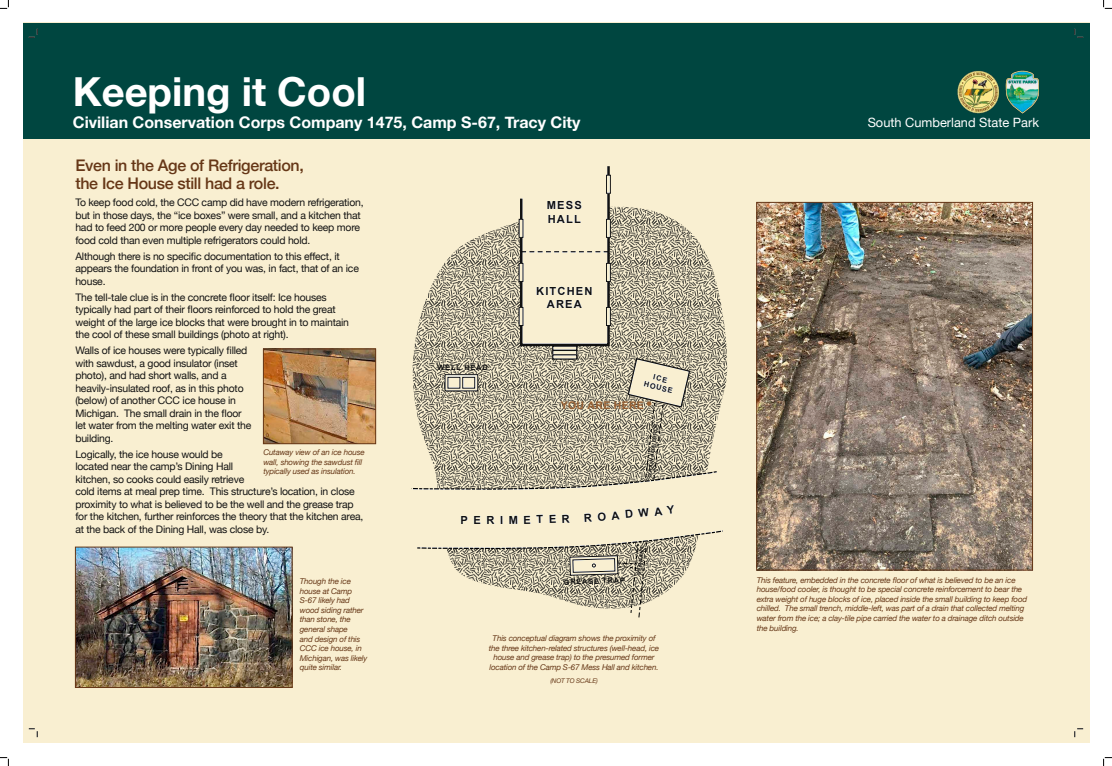
<style>
.page{position:relative;width:1112px;height:766px;background:#fff}
.page>*{position:absolute;margin:0;border:0;box-sizing:border-box;transform-origin:0 0}
.t1{font:700 40px "Helvetica Neue";color:#fff}
.t2{font:700 16px "Helvetica Neue";color:#fff}
.t3{font:500 16px/17.6px "Helvetica Neue";letter-spacing:-.02em;color:#663717}
.t4{font:12.8px "Helvetica Neue";color:#fff}
.t5{font:700 11.16px/13.4px "Arial";letter-spacing:.1em;color:#111}
.t6{font:700 10.56px "Arial";letter-spacing:.025em;color:#996133}
.t7{font:10.4px/12.5px "Helvetica Neue";letter-spacing:-.02em;color:#121212}
.t8{font:italic 8px/9.6px "Helvetica Neue";letter-spacing:-.02em;color:#663717}
.t9{font:700 7.44px/8.9px "Arial";letter-spacing:.1em;color:#111;text-align:center}
.t10{font:italic 6.4px "Helvetica Neue";letter-spacing:-.02em;color:#663717}
.t11{font:700 4.96px "Arial";color:#111}
.s1{font-size:15.52px}
</style>
<div class="page">
<div style="left:23px;top:23px;width:1066px;height:720px;background:#f9efd1"></div>
<div style="left:23px;top:23px;width:1066px;height:115px;background:#004640"></div>
<img style="left:758px;top:204px;width:272px;height:364px">
<div style="left:756px;top:202px;width:276px;height:368px;border:1px solid #663717"></div>
<img style="left:265px;top:351px;width:109px;height:91px">
<div style="left:263px;top:349px;width:113px;height:95px;border:1px solid #663717"></div>
<img style="left:77px;top:549px;width:213px;height:136px">
<div style="left:75px;top:547px;width:217px;height:140px;border:1px solid #663717"></div>
<svg style="left:413px;top:207px;width:314px;height:150px"></svg>
<hr style="left:552px;top:346px;width:24px;height:4px;background:#f9efd1">
<div style="left:552px;top:345px;width:25px;height:6px;border:1px solid #111"></div>
<div style="left:552px;top:350px;width:24px;height:5px;background:#f9efd1"></div>
<div style="left:552px;top:350px;width:25px;height:5px;border:1px solid #111"></div>
<hr style="left:552px;top:355px;width:24px;height:4px;background:#f9efd1">
<div style="left:552px;top:354px;width:25px;height:6px;border:1px solid #111"></div>
<svg style="left:518px;top:166px;width:93px;height:181px"></svg>
<div style="left:606px;top:263px;width:4px;height:19px;border:1px solid #111"></div>
<div style="left:606px;top:307px;width:4px;height:19px;border:1px solid #111"></div>
<div style="left:606px;top:219px;width:4px;height:19px;border:1px solid #111"></div>
<div style="left:606px;top:175px;width:4px;height:18px;border:1px solid #111"></div>
<svg style="left:29px;top:29px;width:9px;height:9px"></svg>
<svg style="left:29px;top:728px;width:9px;height:9px"></svg>
<svg style="left:1074px;top:29px;width:8px;height:9px"></svg>
<svg style="left:1074px;top:728px;width:8px;height:9px"></svg>
<svg style="left:0;top:0;width:9px;height:9px"></svg>
<svg style="left:0;top:757px;width:9px;height:9px"></svg>
<svg style="left:1103px;top:0;width:8px;height:9px"></svg>
<svg style="left:1103px;top:757px;width:8px;height:9px"></svg>
<svg style="left:411px;top:357px;width:317px;height:261px"></svg>
<h1 class="t1" style="left:73px;top:59px;width:147px">Subject</h1>
<h1 class="t1" style="left:73px;top:60px;width:295px">Keeping it Cool</h1>
<h2 class="t2" style="left:73px;top:109px;width:509px">Civilian Conservation Corps Company 1475, Camp S-67, Tracy City</h2>
<p class="t4" style="left:867px;top:113px;width:173px">South Cumberland State Park</p>
<h2 class="t3" style="left:75px;top:155px;width:230px">Even in the Age of Refrigeration, the Ice House still had a role.</h2>
<h2 class="t2" style="left:412px;top:109px;width:162px">“Camp Alvin C. York”</h2>
<p class="t7" style="left:75px;top:197px;width:289px">To keep food cold, the CCC camp did have modern refrigeration, but in those days, the “ice boxes” were small, and a kitchen that had to feed 200 or more people every day needed to keep more food cold than even multiple refrigerators could hold.</p>
<p class="t7" style="left:75px;top:250px;width:285px">Although there is no specific documentation to this effect, it appears the foundation in front of you was, in fact, that of an ice house.</p>
<p class="t7" style="left:75px;top:291px;width:275px">The tell-tale clue is in the concrete floor itself: Ice houses typically had part of their floors reinforced to hold the great weight of the large ice blocks that were brought in to maintain the cool of these small buildings (photo at right).</p>
<p class="t7" style="left:75px;top:345px;width:177px">Walls of ice houses were typically filled with sawdust, a good insulator (inset photo), and had short walls, and a heavily-insulated roof, as in this photo (below) of another CCC ice house in Michigan. The small drain in the floor let water from the melting water exit the building.</p>
<p class="t7" style="left:75px;top:448px;width:289px">Logically, the ice house would be<br>located near the camp’s Dining Hall<br>kitchen, so cooks could easily retrieve<br>cold items at meal prep time. This structure’s location, in close proximity to what is believed to be the well and the grease trap for the kitchen, further reinforces the theory that the kitchen area, at the back of the Dining Hall, was close by.</p>
<p class="t8" style="left:263px;top:448px;width:103px">Cutaway view of an ice house wall, showing the sawdust fill typically used as insulation.</p>
<p class="t8" style="left:300px;top:576px;width:69px">Though the ice house at Camp<br>S-67 likely had wood siding rather than stone, the general shape<br>and design of this<br>CCC ice house, in<br>Michigan, was likely quite similar.</p>
<p class="t5" style="left:546px;top:199px;width:36px">MESS<br>HALL</p>
<p class="t9" style="left:437px;top:363px;width:52px">WELL HEAD</p>
<p class="t5" style="left:460px;top:514px;width:36px">PER</p>
<p class="t5" style="left:536px;top:284px;width:58px;text-align:center">KITCHEN<br>AREA</p>
<p class="t9" style="left:646px;top:371px;width:31px;rotate:13deg">ICE<br>HOUSE</p>
<p class="t11" style="left:646px;top:476px;width:54px;rotate:-83deg">DRAINAGE DITCH</p>
<p class="t6" style="left:560px;top:398px;width:93px">YOU ARE HERE <span class="s1">•</span></p>
<p class="t9" style="left:563px;top:578px;width:63px;rotate:-2deg">GREASE TRAP</p>
<p class="t11" style="left:635px;top:574px;width:31px;rotate:-83deg">REMNANT</p>
<p class="t8" style="left:489px;top:634px;width:172px;text-align:center">This conceptual diagram shows the proximity of the three kitchen-related structures (well-head, ice house and grease trap) to the presumed former location of the Camp S-67 Mess Hall and kitchen.</p>
<p class="t10" style="left:550px;top:676px;width:49px">(NOT TO SCALE)</p>
<p class="t8" style="left:756px;top:575px;width:272px">This feature, embedded in the concrete floor of what is believed to be an ice house/food cooler, is thought to be special concrete reinforcement to bear the extra weight of huge blocks of ice, placed inside the small building to keep food chilled. The small trench, middle-left, was part of a drain that collected melting water from the ice; a clay-tile pipe carried the water to a drainage ditch outside the building.</p>
</div>
